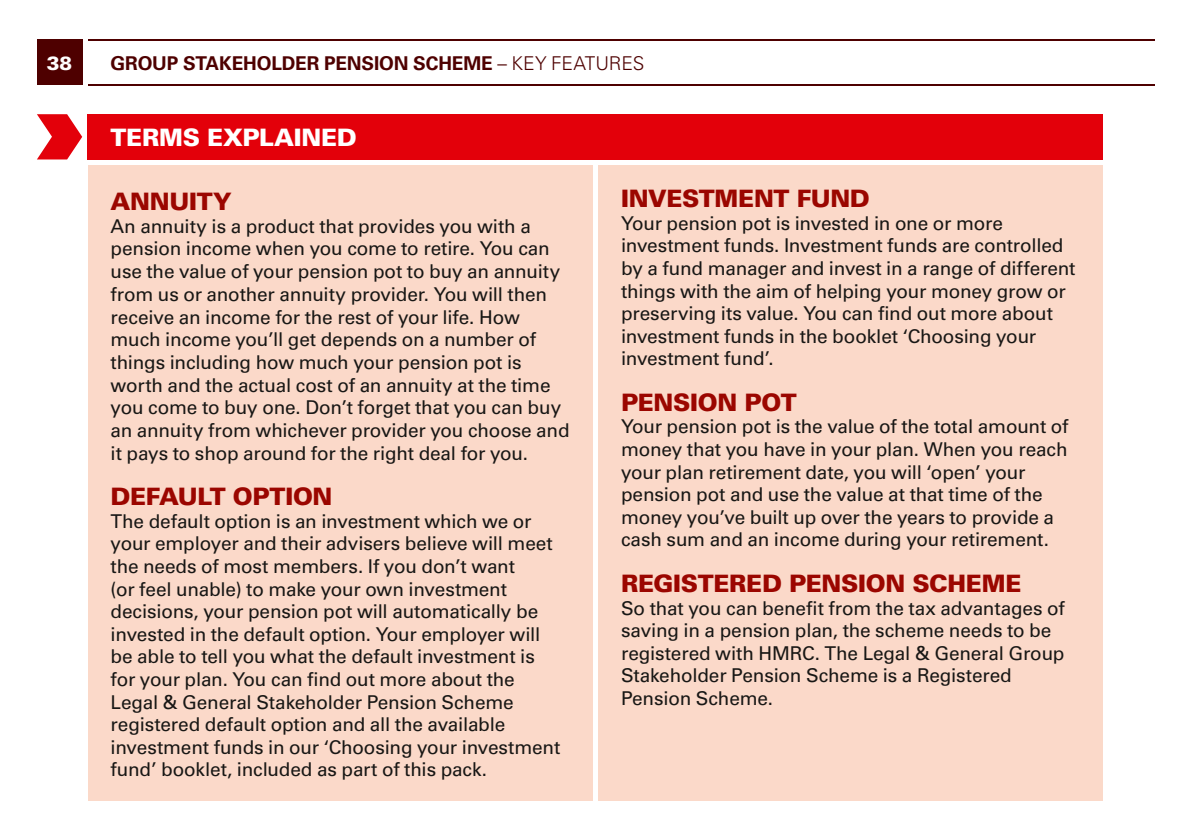
<style>
.page{position:relative;width:1191px;height:840px;background:#fff}
.page>*{position:absolute;margin:0;border:0;box-sizing:border-box;transform-origin:0 0}
.t1{font:900 24px "Univers LT";letter-spacing:-.015em;color:#9b0600}
.t2{font:900 24px "Univers LT";letter-spacing:-.015em;color:#fff}
.t3{font:19px/22.6px "Univers LT";letter-spacing:-.01em;color:#181715}
.t4{font:700 19px "Univers LT";letter-spacing:-.01em;color:#4e0000}
.t5{font:900 19px "Univers LT";color:#fff}
.s1{font-weight:300}
</style>
<div class="page">
<div style="left:88px;top:165px;width:504px;height:634px;background:#fbd9c9"></div>
<div style="left:598px;top:165px;width:505px;height:634px;background:#fbd9c9"></div>
<div style="left:88px;top:114px;width:1015px;height:45px;background:#e3000a"></div>
<svg style="left:37px;top:114px;width:45px;height:45px"></svg>
<div style="left:37px;top:40px;width:45px;height:45px;background:#4e0000"></div>
<hr style="left:88px;top:40px;width:1066px;height:1px;background:#4e0000">
<hr style="left:88px;top:84px;width:1066px;height:1px;background:#4e0000">
<p class="t5" style="left:47px;top:56px;width:27px">38</p>
<p class="t4" style="left:111px;top:56px;width:535px">GROUP STAKEHOLDER PENSION SCHEME <span class="s1">– KEY FEATURES</span></p>
<p class="t2" style="left:111px;top:129px;width:248px">TERMS EXPLAINED</p>
<p class="t1" style="left:111px;top:192px;width:123px">ANNUITY</p>
<p class="t3" style="left:111px;top:216px;width:460px">An annuity is a product that provides you with a pension income when you come to retire. You can use the value of your pension pot to buy an annuity from us or another annuity provider. You will then receive an income for the rest of your life. How much income you’ll get depends on a number of things including how much your pension pot is worth and the actual cost of an annuity at the time you come to buy one. Don’t forget that you can buy an annuity from whichever provider you choose and it pays to shop around for the right deal for you.</p>
<p class="t1" style="left:111px;top:487px;width:223px">DEFAULT OPTION</p>
<p class="t3" style="left:111px;top:511px;width:451px">The default option is an investment which we or your employer and their advisers believe will meet the needs of most members. If you don’t want<br>(or feel unable) to make your own investment decisions, your pension pot will automatically be invested in the default option. Your employer will be able to tell you what the default investment is for your plan. You can find out more about the Legal &amp; General Stakeholder Pension Scheme registered default option and all the available investment funds in our ‘Choosing your investment fund’ booklet, included as part of this pack.</p>
<p class="t1" style="left:621px;top:189px;width:250px">INVESTMENT FUND</p>
<p class="t3" style="left:621px;top:213px;width:456px">Your pension pot is invested in one or more investment funds. Investment funds are controlled by a fund manager and invest in a range of different things with the aim of helping your money grow or preserving its value. You can find out more about investment funds in the booklet ‘Choosing your investment fund’.</p>
<p class="t1" style="left:621px;top:393px;width:177px">PENSION POT</p>
<p class="t3" style="left:621px;top:417px;width:449px">Your pension pot is the value of the total amount of money that you have in your plan. When you reach your plan retirement date, you will ‘open’ your pension pot and use the value at that time of the money you’ve built up over the years to provide a cash sum and an income during your retirement.</p>
<p class="t1" style="left:621px;top:574px;width:402px">REGISTERED PENSION SCHEME</p>
<p class="t3" style="left:621px;top:598px;width:445px">So that you can benefit from the tax advantages of saving in a pension plan, the scheme needs to be registered with HMRC. The Legal &amp; General Group Stakeholder Pension Scheme is a Registered Pension Scheme.</p>
</div>
